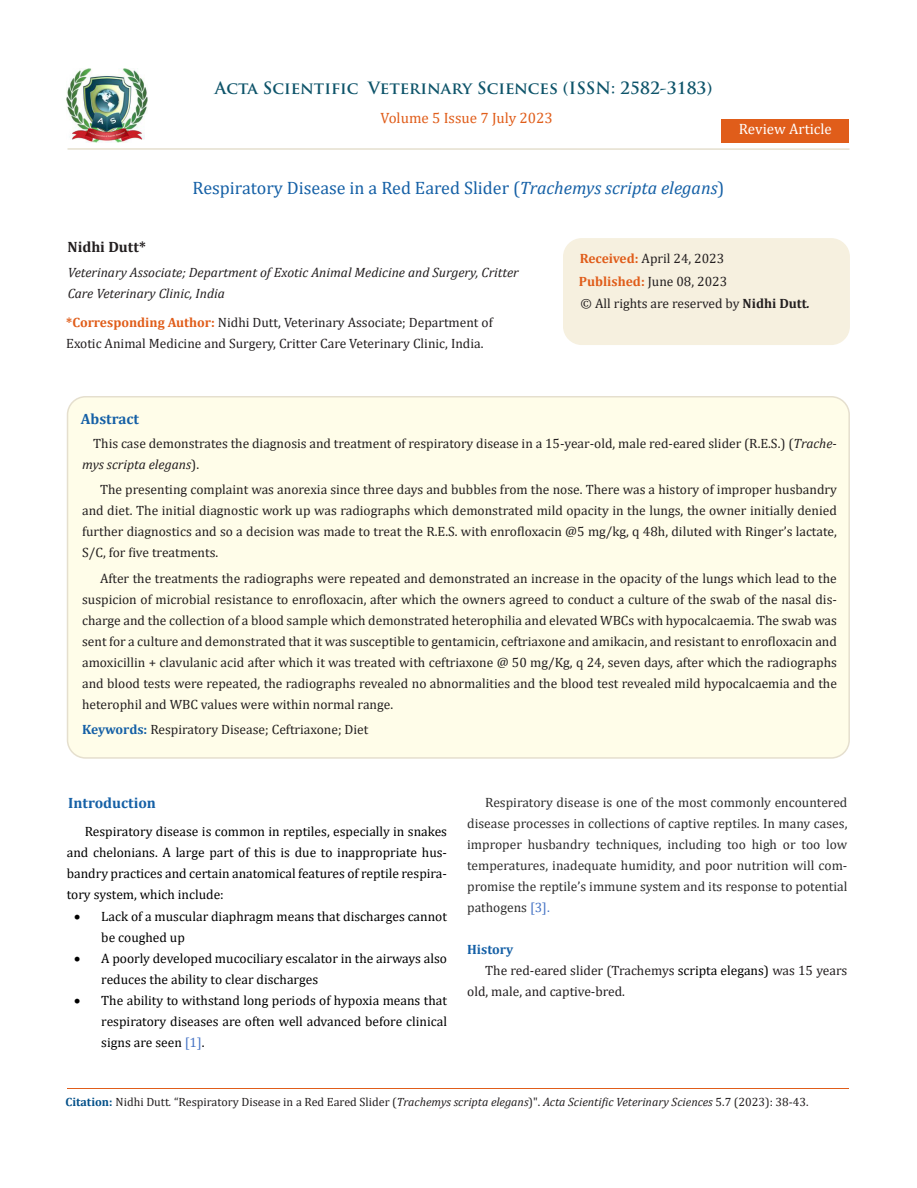
<style>
.page{position:relative;width:917px;height:1188px;background:#fff}
.page>*{position:absolute;margin:0;border:0;box-sizing:border-box;transform-origin:0 0}
.t1{font:18px "Cambria";color:#1560a6}
.t2{font:700 16.5px "Trajan Pro";color:#0e546a}
.t3{font:15px "Cambria";color:#e05d1a}
.t4{font:700 15px "Cambria";color:#1560a6}
.t5{font:15px "Cambria";color:#fff}
.t6{font:700 15px "Cambria";color:#231f20}
.t7{font:13.5px/21px "Cambria";color:#231f20}
.t8{font:13.5px/21px "Cambria";color:#000;text-align:justify}
.t9{font:13.5px/21px "Cambria";color:#2e2e2e;text-align:justify}
.t10{font:italic 13.5px/21px "Cambria";color:#231f20}
.t11{font:700 13.5px "Cambria";color:#1560a6}
.t12{font:12px "Cambria";color:#231f20}
.s1{font-style:italic}
.s2{font-weight:700;color:#e05d1a}
.s3{font-weight:700}
.s4{font-weight:700;font-style:italic}
.s5{font-weight:700;color:#1560a6}
.s6{color:#4472c4}
.s7{color:#000}
.s8{font-weight:700;color:#035089}
</style>
<div class="page">
<img style="left:67px;top:68px;width:80px;height:74px">
<div style="left:721px;top:119px;width:128px;height:23px;background:#e05d1a"></div>
<div style="left:563px;top:239px;width:286px;height:105px;background:#f6f0df;border-radius:18px"></div>
<div style="left:563px;top:238px;width:286px;height:107px;border:2px solid #f6f0df;border-radius:18px"></div>
<div style="left:67px;top:397px;width:782px;height:361px;background:#fffde9;border-radius:18px"></div>
<div style="left:67px;top:396px;width:782px;height:363px;border:2px solid #e5dfce;border-radius:18px"></div>
<hr style="left:67px;top:1089px;width:782px;height:1px;background:#e05d1a">
<hr style="left:67px;top:148px;width:782px;height:2px;background:#e5dfce">
<p class="t2" style="left:215px;top:77px;width:499px">Acta Scientific Veterinary Sciences (ISSN: 2582-3183)</p>
<p class="t3" style="left:380px;top:109px;width:174px">Volume 5 Issue 7 July 2023</p>
<p class="t5" style="left:739px;top:120px;width:94px">Review Article</p>
<p class="t1" style="left:192px;top:177px;width:533px">Respiratory Disease in a Red Eared Slider (<span class="s1">Trachemys scripta elegans</span>)</p>
<p class="t6" style="left:67px;top:236px;width:80px">Nidhi Dutt*</p>
<p class="t10" style="left:68px;top:261px;width:452px">Veterinary Associate; Department of Exotic Animal Medicine and Surgery, Critter<br>Care Veterinary Clinic, India</p>
<p class="t7" style="left:66px;top:312px;width:428px"><span class="s2">*Corresponding Author:</span> Nidhi Dutt, Veterinary Associate; Department of<br>Exotic Animal Medicine and Surgery, Critter Care Veterinary Clinic, India.</p>
<p class="t7" style="left:579px;top:248px;width:146px"><span class="s2">Received:</span> April 24, 2023</p>
<p class="t7" style="left:578px;top:271px;width:150px"><span class="s2">Published:</span> June 08, 2023</p>
<p class="t7" style="left:580px;top:293px;width:231px">© All rights are reserved by <span class="s3">Nidhi Dutt</span><span class="s4">.</span></p>
<p class="t4" style="left:81px;top:408px;width:60px">Abstract</p>
<p class="t7" style="left:82px;top:433px;width:756px;text-indent:11px">This case demonstrates the diagnosis and treatment of respiratory disease in a 15-year-old, male red-eared slider (R.E.S.) (<span class="s1">Trache&shy;mys scripta elegans</span>).</p>
<p class="t7" style="left:82px;top:479px;width:756px;text-align:justify;text-indent:18px">The presenting complaint was anorexia since three days and bubbles from the nose. There was a history of improper husbandry and diet. The initial diagnostic work up was radiographs which demonstrated mild opacity in the lungs, the owner initially denied further diagnostics and so a decision was made to treat the R.E.S. with enrofloxacin @5 mg/kg, q 48h, diluted with Ringer’s lactate, S/C, for five treatments.</p>
<p class="t7" style="left:82px;top:568px;width:756px;text-align:justify;text-indent:18px">After the treatments the radiographs were repeated and demonstrated an increase in the opacity of the lungs which lead to the suspicion of microbial resistance to enrofloxacin, after which the owners agreed to conduct a culture of the swab of the nasal dis&shy;charge and the collection of a blood sample which demonstrated heterophilia and elevated WBCs with hypocalcaemia. The swab was sent for a culture and demonstrated that it was susceptible to gentamicin, ceftriaxone and amikacin, and resistant to enrofloxacin and amoxicillin + clavulanic acid after which it was treated with ceftriaxone @ 50 mg/Kg, q 24, seven days, after which the radiographs and blood tests were repeated, the radiographs revealed no abnormalities and the blood test revealed mild hypocalcaemia and the heterophil and WBC values were within normal range.</p>
<p class="t7" style="left:82px;top:719px;width:288px"><span class="s5">Keywords:</span> Respiratory Disease; Ceftriaxone; Diet</p>
<p class="t4" style="left:68px;top:792px;width:89px">Introduction</p>
<p class="t8" style="left:67px;top:820px;width:382px;text-indent:18px">Respiratory disease is common in reptiles, especially in snakes and chelonians. A large part of this is due to inappropriate hus&shy;bandry practices and certain anatomical features of reptile respira&shy;tory system, which include:</p>
<p class="t8" style="left:101px;top:906px;width:347px;text-indent:-27px">• Lack of a muscular diaphragm means that discharges cannot be coughed up</p>
<p class="t8" style="left:101px;top:948px;width:347px;text-indent:-27px">• A poorly developed mucociliary escalator in the airways also reduces the ability to clear discharges</p>
<p class="t8" style="left:101px;top:990px;width:347px;text-indent:-27px">• The ability to withstand long periods of hypoxia means that respiratory diseases are often well advanced before clinical signs are seen <span class="s6">[1]</span>.</p>
<p class="t9" style="left:467px;top:792px;width:382px;text-indent:18px">Respiratory disease is one of the most commonly encountered disease processes in collections of captive reptiles. In many cases, improper husbandry techniques, including too high or too low temperatures, inadequate humidity, and poor nutrition will com&shy;promise the reptile’s immune system and its response to potential pathogens <span class="s6">[3].</span></p>
<p class="t11" style="left:467px;top:940px;width:48px">History</p>
<p class="t7" style="left:467px;top:960px;width:382px;text-indent:18px">The red-eared slider (Trachemys <span class="s7">scripta elegans)</span> was 15 years old, male, and captive-bred.</p>
<p class="t12" style="left:66px;top:1095px;width:744px"><span class="s8">Citation:</span> Nidhi Dutt<span class="s1">.</span> “Respiratory Disease in a Red Eared Slider (<span class="s1">Trachemys scripta elegans</span>)". <span class="s1">Acta Scientific Veterinary Sciences</span> 5.7 (2023): 38-43.</p>
</div>
